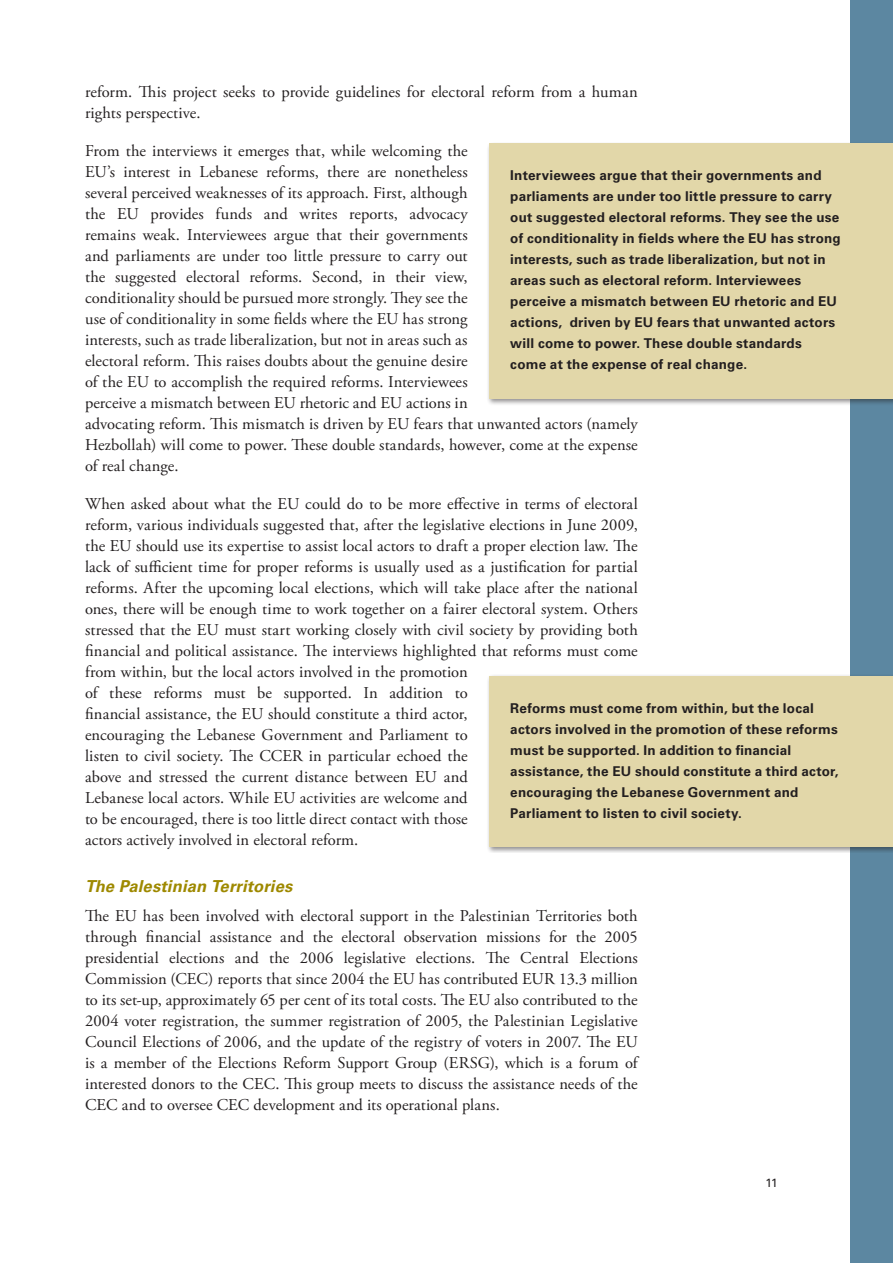
<style>
.page{position:relative;width:893px;height:1263px;background:#fff}
.page>*{position:absolute;margin:0;border:0;box-sizing:border-box;transform-origin:0 0}
.Brödtext{font:16.5px/21px "Adobe Garamond Pro";letter-spacing:.005em;color:#231f20}
.Underunderrubrik{font:italic 700 16.5px "Univers LT Std";letter-spacing:.01em;color:#9e8900}
.t1{font:700 13.5px/21px "Univers LT Std";letter-spacing:.015em;color:#231f20}
.t2{font:12px "Univers LT Std";color:#231f20}
</style>
<div class="page">
<div style="left:850px;top:0;width:43px;height:1263px;background:#5c87a1"></div>
<div style="left:486px;top:141px;width:407px;height:265px;background:#231f20;opacity:.5"></div>
<div style="left:489px;top:144px;width:404px;height:255px;background:#e2d7a9"></div>
<div style="left:486px;top:673px;width:407px;height:180px;background:#231f20;opacity:.5"></div>
<div style="left:489px;top:676px;width:404px;height:170px;background:#e2d7a9"></div>
<p class="Brödtext" style="left:85px;top:82px;width:554px">reform. This project seeks to provide guidelines for electoral reform from a human rights perspective.</p>
<p class="Brödtext" style="left:85px;top:141px;width:554px">From the interviews it emerges that, while welcoming the<br>EU’s interest in Lebanese reforms, there are nonetheless<br>several perceived weaknesses of its approach. First, although<br>the EU provides funds and writes reports, advocacy<br>remains weak. Interviewees argue that their governments<br>and parliaments are under too little pressure to carry out<br>the suggested electoral reforms. Second, in their view,<br>conditionality should be pursued more strongly. They see the<br>use of conditionality in some fields where the EU has strong<br>interests, such as trade liberalization, but not in areas such as<br>electoral reform. This raises doubts about the genuine desire<br>of the EU to accomplish the required reforms. Interviewees<br>perceive a mismatch between EU rhetoric and EU actions in<br>advocating reform. This mismatch is driven by EU fears that unwanted actors (namely Hezbollah) will come to power. These double standards, however, come at the expense of real change.</p>
<p class="Brödtext" style="left:85px;top:494px;width:554px">When asked about what the EU could do to be more effective in terms of electoral reform, various individuals suggested that, after the legislative elections in June 2009, the EU should use its expertise to assist local actors to draft a proper election law. The lack of sufficient time for proper reforms is usually used as a justification for partial reforms. After the upcoming local elections, which will take place after the national ones, there will be enough time to work together on a fairer electoral system. Others stressed that the EU must start working closely with civil society by providing both financial and political assistance. The interviews highlighted that reforms must come from within, but the local actors involved in the promotion<br>of these reforms must be supported. In addition to<br>financial assistance, the EU should constitute a third actor,<br>encouraging the Lebanese Government and Parliament to<br>listen to civil society. The CCER in particular echoed the<br>above and stressed the current distance between EU and<br>Lebanese local actors. While EU activities are welcome and<br>to be encouraged, there is too little direct contact with those<br>actors actively involved in electoral reform.</p>
<p class="Underunderrubrik" style="left:85px;top:876px;width:209px">The Palestinian Territories</p>
<p class="Brödtext" style="left:85px;top:906px;width:554px;text-align:justify">The EU has been involved with electoral support in the Palestinian Territories both through financial assistance and the electoral observation missions for the 2005 presidential elections and the 2006 legislative elections. The Central Elections Commission (CEC) reports that since 2004 the EU has contributed EUR 13.3 million to its set-up, approximately 65 per cent of its total costs. The EU also contributed to the 2004 voter registration, the summer registration of 2005, the Palestinian Legislative Council Elections of 2006, and the update of the registry of voters in 2007. The EU is a member of the Elections Reform Support Group (ERSG), which is a forum of interested donors to the CEC. This group meets to discuss the assistance needs of the CEC and to oversee CEC development and its operational plans.</p>
<p class="t1" style="left:510px;top:165px;width:332px">Interviewees argue that their governments and parliaments are under too little pressure to carry out suggested electoral reforms. They see the use of conditionality in fields where the EU has strong interests, such as trade liberalization, but not in areas such as electoral reform. Interviewees perceive a mismatch between EU rhetoric and EU actions, driven by EU fears that unwanted actors will come to power. These double standards come at the expense of real change.</p>
<p class="t1" style="left:510px;top:697px;width:330px">Reforms must come from within, but the local actors involved in the promotion of these reforms must be supported. In addition to financial assistance, the EU should constitute a third actor, encouraging the Lebanese Government and Parliament to listen to civil society.</p>
<p class="t2" style="left:765px;top:1175px;width:14px">11</p>
</div>
